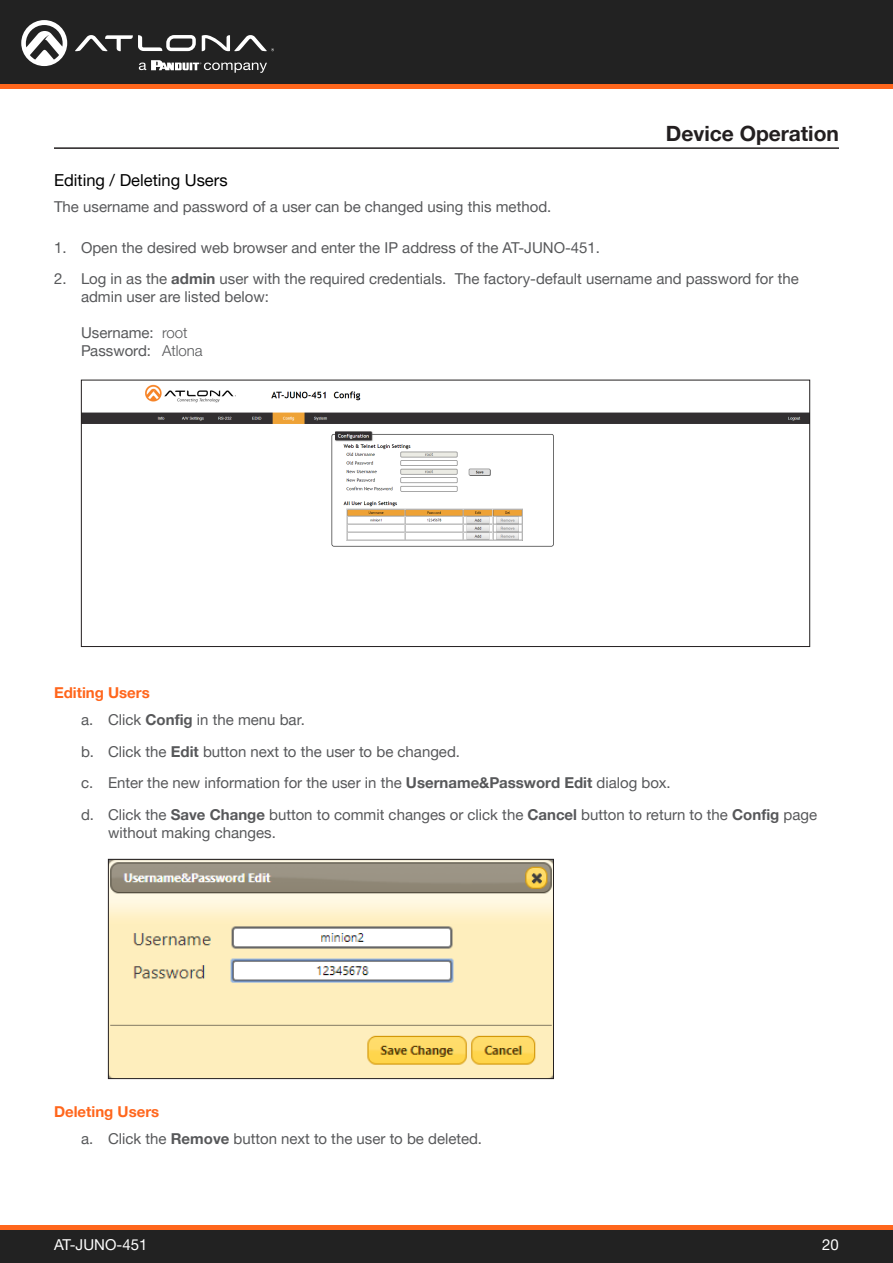
<style>
.page{position:relative;width:893px;height:1263px;background:#fff}
.page>*{position:absolute;margin:0;border:0;box-sizing:border-box;transform-origin:0 0}
.Non_TOC_Section_Header_Right_Align{font:700 21px "Helvetica Neue LTW1 G";color:#231f20}
.Secondary_Subsection{font:16.5px "Helvetica Neue LTW1 G";color:#000}
.General_Text{font:15px/18px "Helvetica Neue LTW1 G";color:#57585a}
.Numbered_Steps{font:700 15px "Helvetica Neue LTW1 G";color:#ff661c}
.t1{font:15px "Helvetica Neue LTW1 G";color:#fff}
.s1{font-weight:700}
.s2{font-weight:300}
</style>
<div class="page">
<div style="left:0;top:1227px;width:893px;height:36px;background:#222"></div>
<hr style="left:0;top:1225px;width:893px;height:4px;background:#ff661c">
<div style="left:0;top:0;width:893px;height:84px;background:#222"></div>
<hr style="left:0;top:84px;width:893px;height:4px;background:#ff661c">
<svg style="left:75px;top:35px;width:121px;height:16px"></svg>
<svg style="left:202px;top:35px;width:72px;height:16px"></svg>
<svg style="left:21px;top:20px;width:46px;height:46px"></svg>
<svg style="left:139px;top:60px;width:128px;height:13px"></svg>
<img style="left:83px;top:384px;width:725px;height:163px">
<div style="left:81px;top:380px;width:729px;height:267px;border:1px solid #231f20"></div>
<img style="left:110px;top:861px;width:442px;height:216px">
<div style="left:108px;top:859px;width:446px;height:220px;border:1px solid #231f20"></div>
<hr style="left:54px;top:147px;width:785px;height:2px;background:#231f20">
<p class="Secondary_Subsection" style="left:54px;top:170px;width:175px">Editing / Deleting Users</p>
<p class="General_Text" style="left:54px;top:198px;width:499px">The username and password of a user can be changed using this method.</p>
<p class="Non_TOC_Section_Header_Right_Align" style="left:666px;top:120px;width:175px">Device Operation</p>
<p class="General_Text" style="left:54px;top:238px;width:548px">1. Open the desired web browser and enter the IP address of the AT-JUNO-451.</p>
<p class="General_Text" style="left:81px;top:270px;width:719px;text-indent:-27px">2. Log in as the <span class="s1">admin</span> user with the required credentials. The factory-default username and password for the admin user are listed below:</p>
<p class="General_Text" style="left:81px;top:324px;width:123px">Username: <span class="s2">root<br></span>Password: <span class="s2">Atlona</span></p>
<p class="Numbered_Steps" style="left:54px;top:683px;width:97px">Editing Users</p>
<p class="General_Text" style="left:81px;top:711px;width:226px">a. Click <span class="s1">Config</span> in the menu bar.</p>
<p class="General_Text" style="left:81px;top:742px;width:381px">b. Click the <span class="s1">Edit</span> button next to the user to be changed.</p>
<p class="General_Text" style="left:81px;top:774px;width:591px">c. Enter the new information for the user in the <span class="s1">Username&amp;Password Edit</span> dialog box.</p>
<p class="General_Text" style="left:108px;top:805px;width:711px;text-indent:-27px">d. Click the <span class="s1">Save Change</span> button to commit changes or click the <span class="s1">Cancel</span> button to return to the <span class="s1">Config</span> page without making changes.</p>
<p class="Numbered_Steps" style="left:54px;top:1102px;width:107px">Deleting Users</p>
<p class="General_Text" style="left:81px;top:1129px;width:403px">a. Click the <span class="s1">Remove</span> button next to the user to be deleted.</p>
<p class="t1" style="left:54px;top:1235px;width:95px">AT-JUNO-451</p>
<p class="t1" style="left:822px;top:1235px;width:18px">20</p>
</div>
